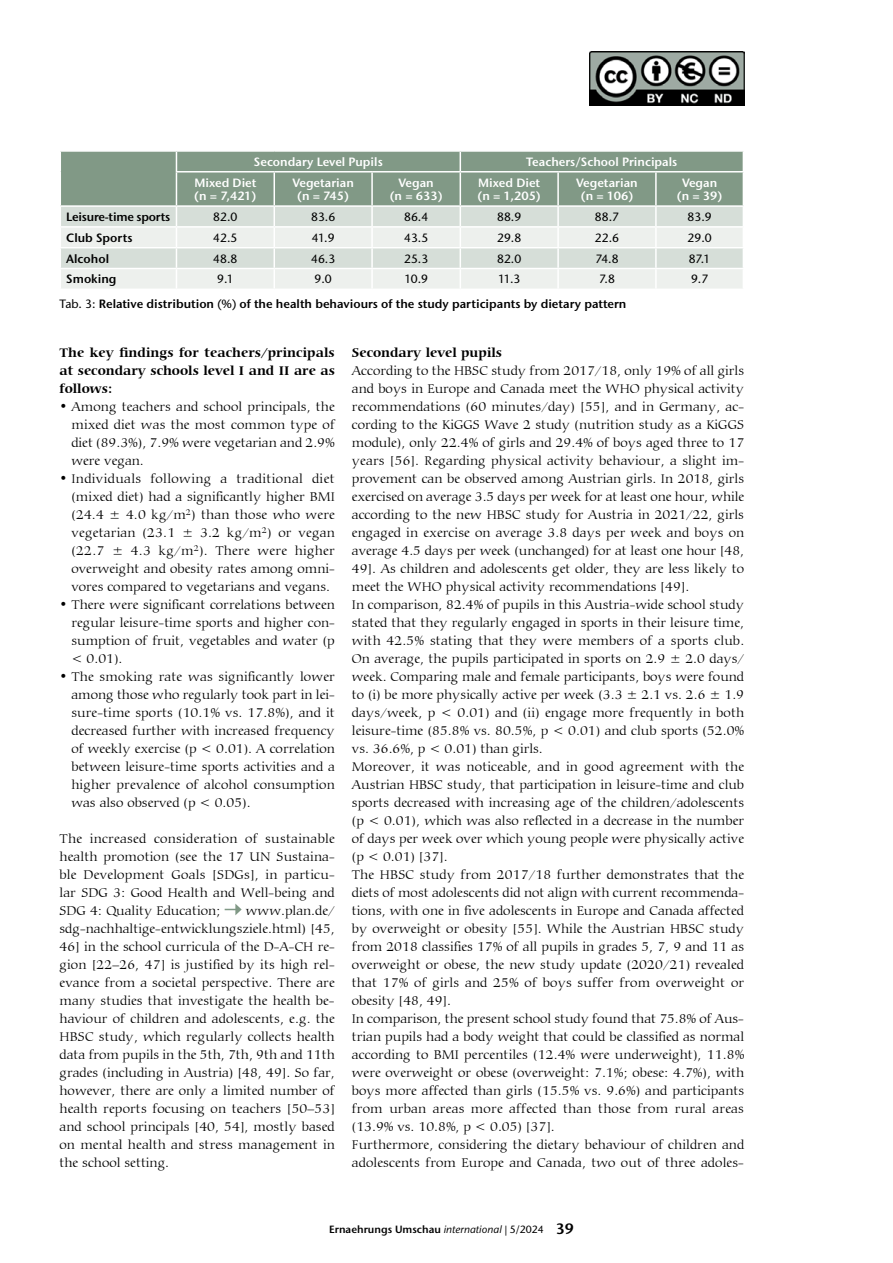
<style>
.page{position:relative;width:893px;height:1263px;background:#fff}
.page>*{position:absolute;margin:0;border:0;box-sizing:border-box;transform-origin:0 0}
.t1{font:300 13.5px/18px "Carmina BT";color:#000;text-align:justify}
.t2{font:700 13.5px/18px "Carmina BT";color:#000;text-align:justify}
.t3{font:600 12px/13.5px "Stone Sans ITC Pro";color:#fff;text-align:center}
.t4{font:600 12px "Stone Sans ITC Pro";color:#000}
.t5{font:500 12px "Stone Sans ITC Std";color:#000}
.t6{font:600 12px "Stone Sans ITC Pro";letter-spacing:-.02em;color:#000}
.t7{font:600 10.5px "Stone Sans ITC Pro";color:#000}
.s1{font-family:"Stone Sans ITC Std";font-weight:500}
.s2{font-family:"Stone Sans ITC Std";font-weight:500;font-style:italic}
.s3{font-size:15px}
</style>
<div class="page">
<svg style="left:225px;top:904px;width:17px;height:11px"></svg>
<svg style="left:60px;top:151px;width:684px;height:138px;background:#bfcbc1"></svg>
<img style="left:590px;top:51px;width:154px;height:54px">
<p class="t3" style="left:254px;top:155px;width:130px">Secondary Level Pupils</p>
<p class="t3" style="left:526px;top:155px;width:153px">Teachers/School Principals</p>
<p class="t3" style="left:194px;top:176px;width:64px;text-align:left">Mixed Diet (n = 7,421)</p>
<p class="t3" style="left:292px;top:176px;width:63px">Vegetarian (n = 745)</p>
<p class="t3" style="left:390px;top:176px;width:55px">Vegan<br>(n = 633)</p>
<p class="t3" style="left:477px;top:176px;width:65px;text-align:left">Mixed Diet (n = 1,205)</p>
<p class="t3" style="left:576px;top:176px;width:63px">Vegetarian (n = 106)</p>
<p class="t3" style="left:677px;top:176px;width:47px">Vegan (n = 39)</p>
<p class="t6" style="left:66px;top:209px;width:106px">Leisure-time sports</p>
<p class="t5" style="left:213px;top:209px;width:26px">82.0</p>
<p class="t5" style="left:311px;top:209px;width:26px">83.6</p>
<p class="t5" style="left:404px;top:209px;width:26px">86.4</p>
<p class="t5" style="left:497px;top:209px;width:26px">88.9</p>
<p class="t5" style="left:595px;top:209px;width:26px">88.7</p>
<p class="t5" style="left:688px;top:209px;width:26px">83.9</p>
<p class="t4" style="left:66px;top:230px;width:68px">Club Sports</p>
<p class="t5" style="left:213px;top:230px;width:26px">42.5</p>
<p class="t5" style="left:312px;top:230px;width:24px">41.9</p>
<p class="t5" style="left:404px;top:230px;width:26px">43.5</p>
<p class="t5" style="left:497px;top:230px;width:26px">29.8</p>
<p class="t5" style="left:595px;top:230px;width:26px">22.6</p>
<p class="t5" style="left:688px;top:230px;width:26px">29.0</p>
<p class="t4" style="left:66px;top:251px;width:44px">Alcohol</p>
<p class="t5" style="left:213px;top:251px;width:26px">48.8</p>
<p class="t5" style="left:311px;top:251px;width:26px">46.3</p>
<p class="t5" style="left:404px;top:251px;width:26px">25.3</p>
<p class="t5" style="left:497px;top:251px;width:26px">82.0</p>
<p class="t5" style="left:595px;top:251px;width:25px">74.8</p>
<p class="t5" style="left:689px;top:251px;width:23px">87.1</p>
<p class="t4" style="left:66px;top:272px;width:52px">Smoking</p>
<p class="t5" style="left:217px;top:272px;width:18px">9.1</p>
<p class="t5" style="left:315px;top:272px;width:19px">9.0</p>
<p class="t5" style="left:404px;top:272px;width:25px">10.9</p>
<p class="t5" style="left:498px;top:272px;width:24px">11.3</p>
<p class="t5" style="left:599px;top:272px;width:17px">7.8</p>
<p class="t5" style="left:691px;top:272px;width:19px">9.7</p>
<p class="t4" style="left:60px;top:296px;width:568px"><span class="s1">Tab. 3:</span> Relative distribution <span class="s1">(%)</span> of the health behaviours of the study participants by dietary pattern</p>
<p class="t2" style="left:60px;top:344px;width:277px">The key findings for teachers/principals at secondary schools level I and II are as follows:</p>
<p class="t1" style="left:71px;top:398px;width:265px;text-indent:-12px">• Among teachers and school principals, the mixed diet was the most common type of diet (89.3%), 7.9% were vegetarian and 2.9% were vegan.</p>
<p class="t1" style="left:71px;top:470px;width:265px;text-indent:-12px">• Individuals following a traditional diet (mixed diet) had a significantly higher BMI (24.4 ± 4.0 kg/m<sup>2</sup>) than those who were vegetarian (23.1 ± 3.2 kg/m<sup>2</sup>) or vegan (22.7 ± 4.3 kg/m<sup>2</sup>). There were higher overweight and obesity rates among omni&shy;vores compared to vegetarians and vegans.</p>
<p class="t1" style="left:71px;top:596px;width:265px;text-indent:-12px">• There were significant correlations between regular leisure-time sports and higher con&shy;sumption of fruit, vegetables and water (p &lt; 0.01).</p>
<p class="t1" style="left:71px;top:668px;width:265px;text-indent:-12px">• The smoking rate was significantly lower among those who regularly took part in lei&shy;sure-time sports (10.1% vs. 17.8%), and it decreased further with increased frequency of weekly exercise (p &lt; 0.01). A correlation between leisure-time sports activities and a higher prevalence of alcohol consumption was also observed (p &lt; 0.05).</p>
<p class="t1" style="left:60px;top:830px;width:277px">The increased consideration of sustainable health promotion (see the 17 UN Sustaina&shy;ble Development Goals [SDGs], in particu&shy;lar SDG 3: Good Health and Well-being and SDG 4: Quality Education;</p>
<p class="t1" style="left:60px;top:902px;width:277px;text-indent:186px">www.plan.de/ sdg-nachhaltige-entwicklungsziele.html) [45, 46] in the school curricula of the D-A-CH re&shy;gion [22–26, 47] is justified by its high rel&shy;evance from a societal perspective. There are many studies that investigate the health be&shy;haviour of children and adolescents, e.g. the HBSC study, which regularly collects health data from pupils in the 5th, 7th, 9th and 11th grades (including in Austria) [48, 49]. So far, however, there are only a limited number of health reports focusing on teachers [50–53] and school principals [40, 54], mostly based on mental health and stress management in the school setting.</p>
<p class="t2" style="left:352px;top:344px;width:152px">Secondary level pupils</p>
<p class="t1" style="left:352px;top:362px;width:394px;text-align:left">According to the HBSC study from 2017/18, only 19% of all girls and boys in Europe and Canada meet the WHO physical activity recommendations (60 minutes/day) [55], and in Germany, ac&shy;cording to the KiGGS Wave 2 study (nutrition study as a KiGGS module), only 22.4% of girls and 29.4% of boys aged three to 17 years [56]. Regarding physical activity behaviour, a slight im&shy;provement can be observed among Austrian girls. In 2018, girls exercised on average 3.5 days per week for at least one hour, while according to the new HBSC study for Austria in 2021/22, girls engaged in exercise on average 3.8 days per week and boys on average 4.5 days per week (unchanged) for at least one hour [48, 49]. As children and adolescents get older, they are less likely to meet the WHO physical activity recommendations [49].<br>In comparison, 82.4% of pupils in this Austria-wide school study stated that they regularly engaged in sports in their leisure time, with 42.5% stating that they were members of a sports club.<br>On average, the pupils participated in sports on 2.9 ± 2.0 days/ week. Comparing male and female participants, boys were found to (i) be more physically active per week (3.3 ± 2.1 vs. 2.6 ± 1.9 days/week, p &lt; 0.01) and (ii) engage more frequently in both leisure-time (85.8% vs. 80.5%, p &lt; 0.01) and club sports (52.0% vs. 36.6%, p &lt; 0.01) than girls.<br>Moreover, it was noticeable, and in good agreement with the Austrian HBSC study, that participation in leisure-time and club sports decreased with increasing age of the children/adolescents (p &lt; 0.01), which was also reflected in a decrease in the number of days per week over which young people were physically active (p &lt; 0.01) [37].<br>The HBSC study from 2017/18 further demonstrates that the diets of most adolescents did not align with current recommenda&shy;tions, with one in five adolescents in Europe and Canada affected by overweight or obesity [55]. While the Austrian HBSC study from 2018 classifies 17% of all pupils in grades 5, 7, 9 and 11 as overweight or obese, the new study update (2020/21) revealed that 17% of girls and 25% of boys suffer from overweight or obesity [48, 49].<br>In comparison, the present school study found that 75.8% of Aus&shy;trian pupils had a body weight that could be classified as normal according to BMI percentiles (12.4% were underweight), 11.8% were overweight or obese (overweight: 7.1%; obese: 4.7%), with boys more affected than girls (15.5% vs. 9.6%) and participants from urban areas more affected than those from rural areas (13.9% vs. 10.8%, p &lt; 0.05) [37].<br>Furthermore, considering the dietary behaviour of children and adolescents from Europe and Canada, two out of three adoles-</p>
<p class="t7" style="left:329px;top:1222px;width:246px">Ernaehrungs Umschau <span class="s2">international</span> <span class="s1">| 5/2024</span> <span class="s3">39</span></p>
</div>
